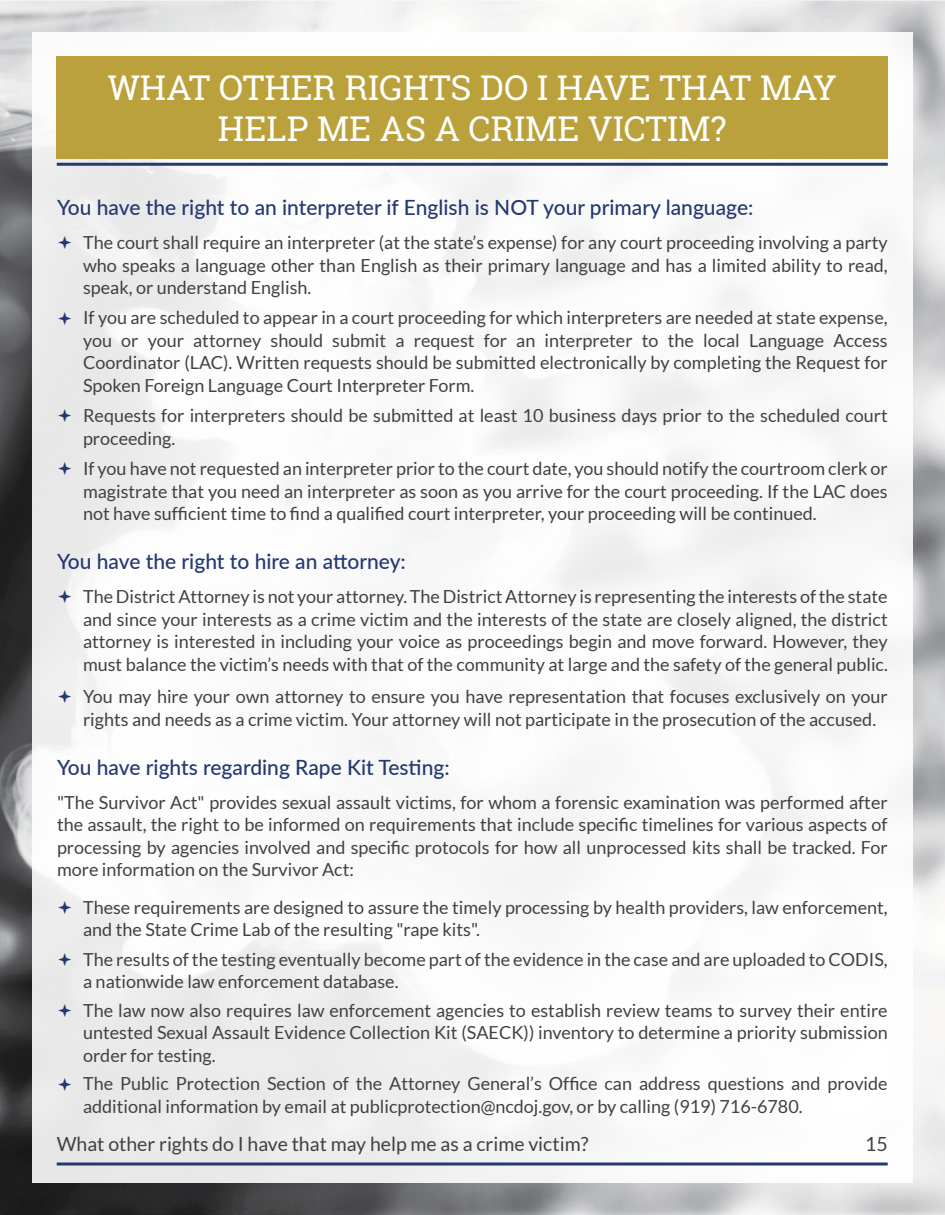
<style>
.page{position:relative;width:945px;height:1215px;background:#fff}
.page>*{position:absolute;margin:0;border:0;box-sizing:border-box;transform-origin:0 0}
.t1{font:34.5px/41.4px "Roboto Slab";color:#fff;text-align:center}
.t2{font:500 21px "Lato";color:#243872}
.t3{font:19.5px "Lato";color:#414142}
.t4{font:18px/22.5px "Lato";color:#414142;text-align:justify}
</style>
<div class="page">
<img style="left:0;top:0;width:945px;height:1215px">
<div style="left:32px;top:32px;width:880px;height:1151px;background:#fff"></div>
<svg style="left:57px;top:1162px;width:831px;height:4px;background:#576691"></svg>
<div style="left:57px;top:56px;width:831px;height:103px;background:#baa13b"></div>
<hr style="left:57px;top:163px;width:831px;height:3px;background:#243872">
<svg style="left:58px;top:236px;width:13px;height:13px"></svg>
<svg style="left:58px;top:901px;width:13px;height:13px"></svg>
<svg style="left:58px;top:952px;width:13px;height:14px"></svg>
<svg style="left:58px;top:1004px;width:13px;height:13px"></svg>
<svg style="left:58px;top:1078px;width:13px;height:13px"></svg>
<svg style="left:58px;top:590px;width:13px;height:13px"></svg>
<svg style="left:58px;top:690px;width:13px;height:13px"></svg>
<svg style="left:58px;top:311px;width:13px;height:14px"></svg>
<svg style="left:58px;top:409px;width:13px;height:13px"></svg>
<svg style="left:58px;top:462px;width:13px;height:13px"></svg>
<h1 class="t1" style="left:108px;top:66px;width:731px">WHAT OTHER RIGHTS DO I HAVE THAT MAY<br>HELP ME AS A CRIME VICTIM?</h1>
<p class="t2" style="left:57px;top:194px;width:698px">You have the right to an interpreter if English is NOT your primary language:</p>
<p class="t4" style="left:83px;top:231px;width:806px">The court shall require an interpreter (at the state’s expense) for any court proceeding involving a party who speaks a language other than English as their primary language and has a limited ability to read, speak, or understand English.</p>
<p class="t4" style="left:83px;top:306px;width:806px">If you are scheduled to appear in a court proceeding for which interpreters are needed at state expense, you or your attorney should submit a request for an interpreter to the local Language Access Coordinator (LAC). Written requests should be submitted electronically by completing the Request for Spoken Foreign Language Court Interpreter Form.</p>
<p class="t4" style="left:83px;top:404px;width:806px">Requests for interpreters should be submitted at least 10 business days prior to the scheduled court proceeding.</p>
<p class="t4" style="left:83px;top:457px;width:806px">If you have not requested an interpreter prior to the court date, you should notify the courtroom clerk or magistrate that you need an interpreter as soon as you arrive for the court proceeding. If the LAC does not have sufficient time to find a qualified court interpreter, your proceeding will be continued.</p>
<p class="t2" style="left:57px;top:548px;width:350px">You have the right to hire an attorney:</p>
<p class="t4" style="left:83px;top:585px;width:806px">The District Attorney is not your attorney. The District Attorney is representing the interests of the state and since your interests as a crime victim and the interests of the state are closely aligned, the district attorney is interested in including your voice as proceedings begin and move forward. However, they must balance the victim’s needs with that of the community at large and the safety of the general public.</p>
<p class="t4" style="left:83px;top:685px;width:806px">You may hire your own attorney to ensure you have representation that focuses exclusively on your rights and needs as a crime victim. Your attorney will not participate in the prosecution of the accused.</p>
<p class="t2" style="left:57px;top:754px;width:394px">You have rights regarding Rape Kit Testing:</p>
<p class="t4" style="left:57px;top:791px;width:832px">"The Survivor Act" provides sexual assault victims, for whom a forensic examination was performed after the assault, the right to be informed on requirements that include specific timelines for various aspects of processing by agencies involved and specific protocols for how all unprocessed kits shall be tracked. For more information on the Survivor Act:</p>
<p class="t4" style="left:83px;top:896px;width:806px">These requirements are designed to assure the timely processing by health providers, law enforcement, and the State Crime Lab of the resulting "rape kits".</p>
<p class="t4" style="left:83px;top:947px;width:806px">The results of the testing eventually become part of the evidence in the case and are uploaded to CODIS, a nationwide law enforcement database.</p>
<p class="t4" style="left:83px;top:999px;width:806px">The law now also requires law enforcement agencies to establish review teams to survey their entire untested Sexual Assault Evidence Collection Kit (SAECK)) inventory to determine a priority submission order for testing.</p>
<p class="t4" style="left:83px;top:1072px;width:806px">The Public Protection Section of the Attorney General’s Office can address questions and provide additional information by email at publicprotection@ncdoj.gov, or by calling (919) 716-6780.</p>
<p class="t3" style="left:57px;top:1132px;width:533px">What other rights do I have that may help me as a crime victim?</p>
<p class="t3" style="left:865px;top:1132px;width:24px">15</p>
</div>
